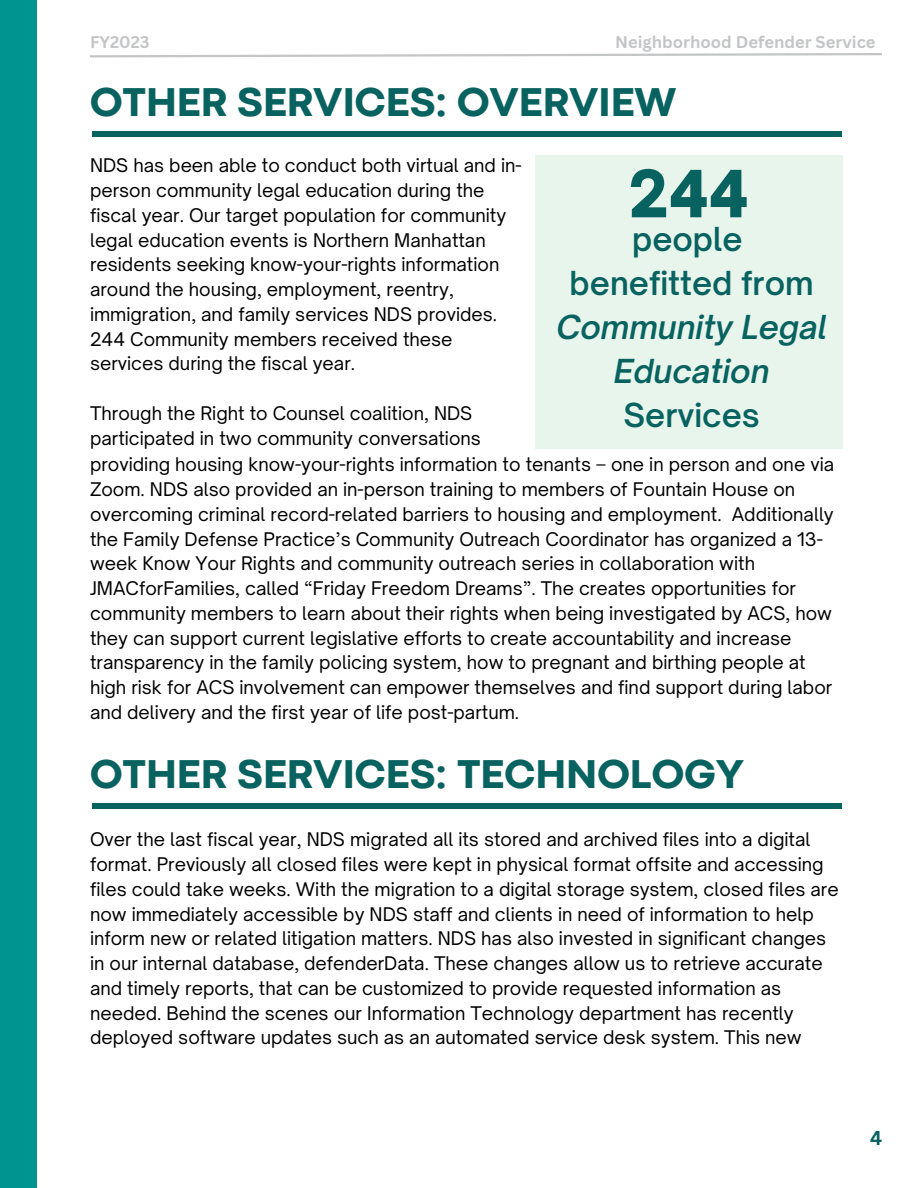
<style>
.page{position:relative;width:918px;height:1188px;background:#fff}
.page>*{position:absolute;margin:0;border:0;box-sizing:border-box;transform-origin:0 0}
.t1{font:900 62.25px "Open Sauce One";color:#08625f}
.t2{font:800 42px "Codec Pro";color:#08625f}
.t3{font:italic 600 31.65px/43.8px "Open Sauce One";color:#08625f;text-align:center}
.t4{font:600 31.65px "Open Sauce One";color:#08625f}
.t5{font:700 19.5px "Canva Sans";color:#08625f}
.t6{font:18px/24.8px "Open Sauce One";color:#000}
.t7{font:700 16.5px "Canva Sans";color:#c3c5c6}
.s1{font-style:normal}
</style>
<div class="page">
<div style="left:0;top:0;width:37px;height:1188px;background:#009490"></div>
<div style="left:92px;top:131px;width:750px;height:5px;background:#08625f"></div>
<svg style="left:90px;top:53px;width:792px;height:5px"></svg>
<div style="left:535px;top:155px;width:307px;height:294px;background:#e7f5ec"></div>
<div style="left:92px;top:803px;width:750px;height:6px;background:#08625f"></div>
<p class="t7" style="left:90px;top:31px;width:61px">FY2023</p>
<p class="t7" style="left:615px;top:31px;width:262px">Neighborhood Defender Service</p>
<p class="t2" style="left:90px;top:87px;width:588px">OTHER SERVICES: OVERVIEW</p>
<p class="t6" style="left:90px;top:153px;width:433px">NDS has been able to conduct both virtual and in&shy;person community legal education during the fiscal year. Our target population for community legal education events is Northern Manhattan residents seeking know-your-rights information around the housing, employment, reentry, immigration, and family services NDS provides.<br>244 Community members received these services during the fiscal year.</p>
<p class="t6" style="left:90px;top:401px;width:392px">Through the Right to Counsel coalition, NDS participated in two community conversations</p>
<p class="t1" style="left:628px;top:155px;width:122px">244</p>
<p class="t4" style="left:632px;top:220px;width:112px">people</p>
<p class="t3" style="left:556px;top:261px;width:272px"><span class="s1">benefitted from<br></span>Community Legal<br>Education</p>
<p class="t4" style="left:623px;top:395px;width:138px">Services</p>
<p class="t6" style="left:90px;top:452px;width:746px">providing housing know-your-rights information to tenants – one in person and one via Zoom. NDS also provided an in-person training to members of Fountain House on overcoming criminal record-related barriers to housing and employment. Additionally the Family Defense Practice’s Community Outreach Coordinator has organized a 13- week Know Your Rights and community outreach series in collaboration with JMACforFamilies, called “Friday Freedom Dreams”. The creates opportunities for community members to learn about their rights when being investigated by ACS, how they can support current legislative efforts to create accountability and increase transparency in the family policing system, how to pregnant and birthing people at high risk for ACS involvement can empower themselves and find support during labor and delivery and the first year of life post-partum.</p>
<p class="t2" style="left:90px;top:759px;width:655px">OTHER SERVICES: TECHNOLOGY</p>
<p class="t6" style="left:90px;top:827px;width:750px">Over the last fiscal year, NDS migrated all its stored and archived files into a digital format. Previously all closed files were kept in physical format offsite and accessing files could take weeks. With the migration to a digital storage system, closed files are now immediately accessible by NDS staff and clients in need of information to help inform new or related litigation matters. NDS has also invested in significant changes in our internal database, defenderData. These changes allow us to retrieve accurate and timely reports, that can be customized to provide requested information as needed. Behind the scenes our Information Technology department has recently deployed software updates such as an automated service desk system. This new</p>
<p class="t5" style="left:870px;top:1124px;width:14px">4</p>
</div>
